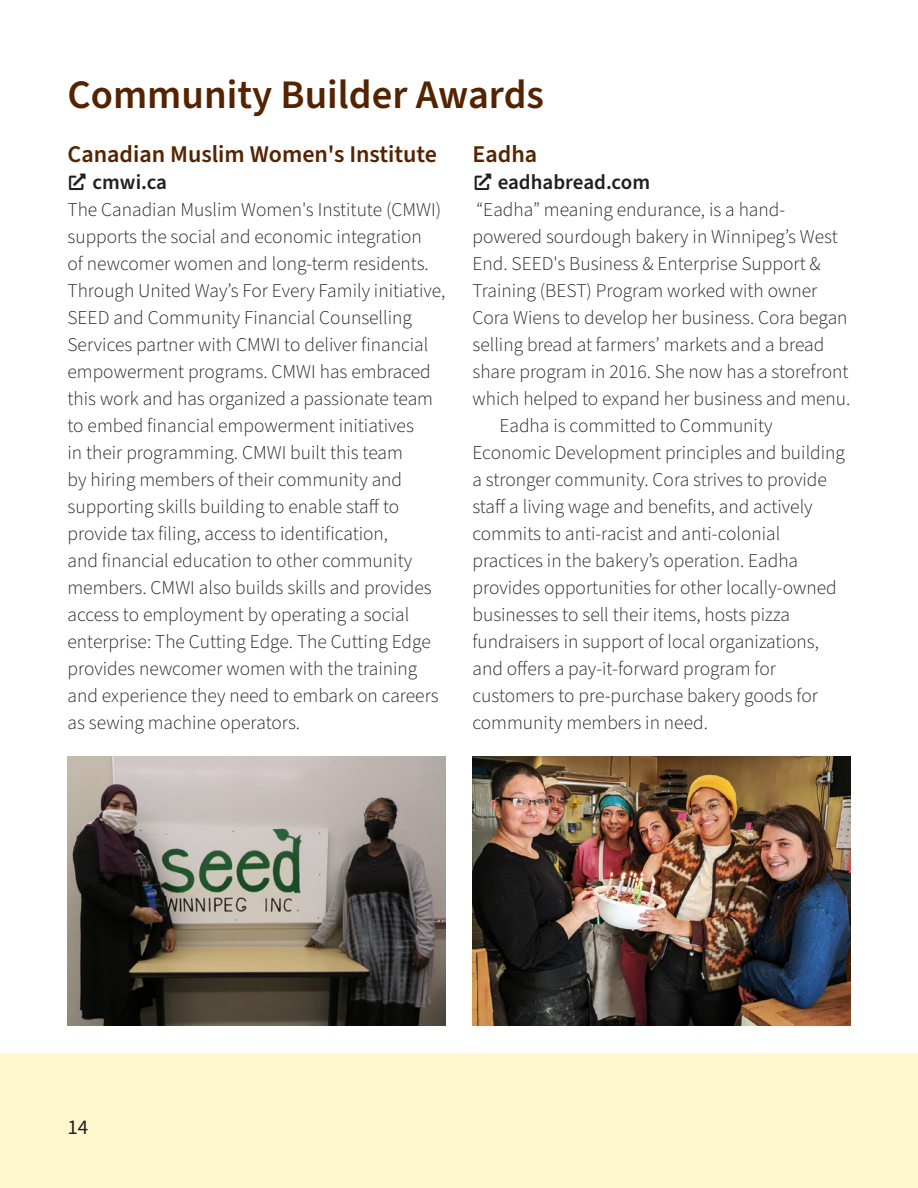
<style>
.page{position:relative;width:918px;height:1188px;background:#fff}
.page>*{position:absolute;margin:0;border:0;box-sizing:border-box;transform-origin:0 0}
.t1{font:600 40.5px "Source Sans Pro";color:#552300}
.Body__13{font:600 24px "Source Sans Pro";color:#552300}
.Body__13-2{font:600 21px "Source Sans Pro";color:#231f20}
.t2{font:21px "Source Sans Pro";color:#231f20}
.Body__13-3{font:300 19.5px/27px "Source Sans Pro";color:#231f20}
.Body__13__-_Indent{font:300 19.5px/27px "Source Sans Pro";color:#231f20}
</style>
<div class="page">
<div style="left:0;top:1053px;width:918px;height:135px;background:#fff8cd"></div>
<img style="left:472px;top:756px;width:378px;height:270px">
<img style="left:68px;top:756px;width:378px;height:270px">
<h1 class="t1" style="left:68px;top:68px;width:478px">Community Builder Awards</h1>
<h2 class="Body__13" style="left:472px;top:138px;width:66px">Eadha</h2>
<p class="Body__13-2" style="left:498px;top:168px;width:154px">eadhabread.com</p>
<p class="Body__13-3" style="left:472px;top:197px;width:380px">“Eadha” meaning endurance, is a hand&shy;powered sourdough bakery in Winnipeg’s West End. SEED's Business &amp; Enterprise Support &amp; Training (BEST) Program worked with owner Cora Wiens to develop her business. Cora began selling bread at farmers’ markets and a bread share program in 2016. She now has a storefront which helped to expand her business and menu.</p>
<p class="Body__13__-_Indent" style="left:472px;top:413px;width:374px;text-indent:27px">Eadha is committed to Community Economic Development principles and building a stronger community. Cora strives to provide staff a living wage and benefits, and actively commits to anti-racist and anti-colonial practices in the bakery’s operation. Eadha provides opportunities for other locally-owned businesses to sell their items, hosts pizza fundraisers in support of local organizations, and offers a pay-it-forward program for customers to pre-purchase bakery goods for community members in need.</p>
<p class="Body__13" style="left:68px;top:138px;width:371px">Canadian Muslim Women's Institute</p>
<p class="Body__13-2" style="left:93px;top:168px;width:76px">cmwi.ca</p>
<p class="Body__13-3" style="left:68px;top:197px;width:379px">The Canadian Muslim Women's Institute (CMWI) supports the social and economic integration<br>of newcomer women and long-term residents.<br>Through United Way’s For Every Family initiative, SEED and Community Financial Counselling Services partner with CMWI to deliver financial empowerment programs. CMWI has embraced this work and has organized a passionate team to embed financial empowerment initiatives<br>in their programming. CMWI built this team<br>by hiring members of their community and supporting skills building to enable staff to provide tax filing, access to identification,<br>and financial education to other community members. CMWI also builds skills and provides access to employment by operating a social enterprise: The Cutting Edge. The Cutting Edge provides newcomer women with the training and experience they need to embark on careers as sewing machine operators.</p>
<p class="t2" style="left:68px;top:1113px;width:22px">14</p>
</div>
